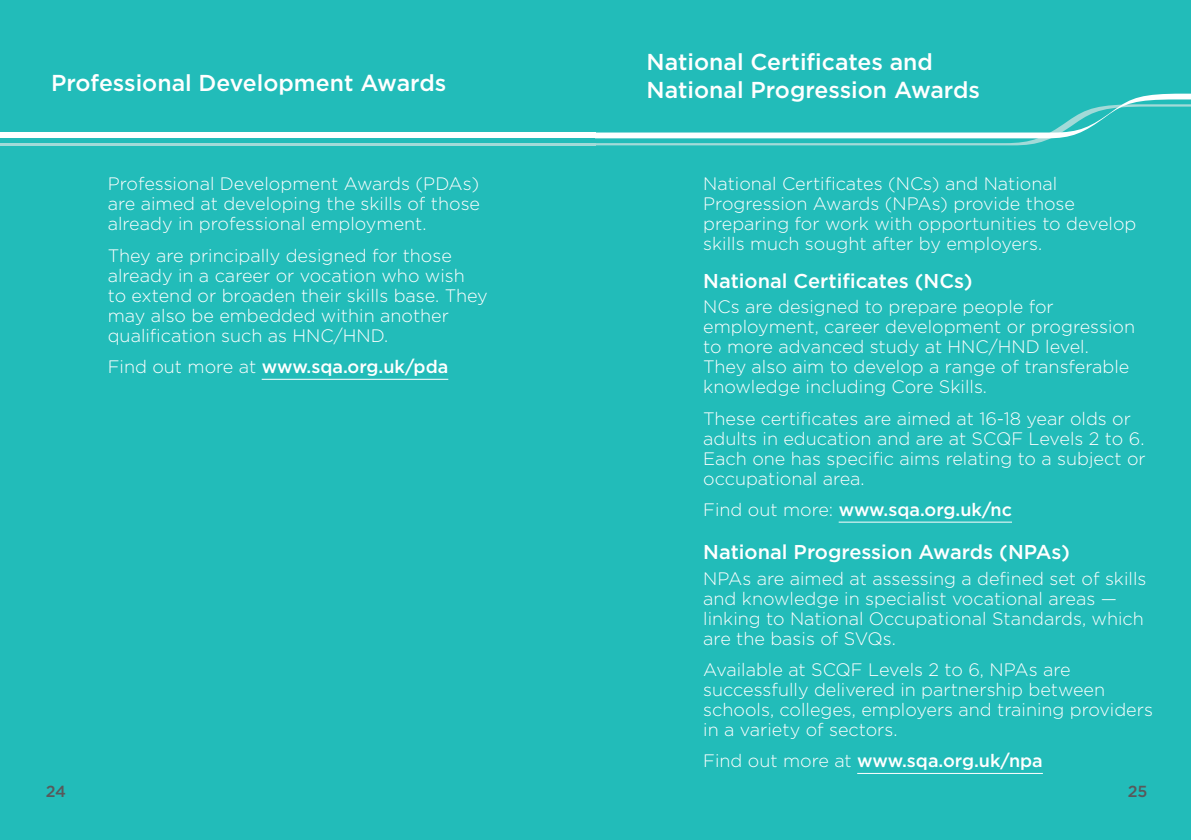
<style>
.page{position:relative;width:1191px;height:840px;background:#fff}
.page>*{position:absolute;margin:0;border:0;box-sizing:border-box;transform-origin:0 0}
.t1{font:500 23px/27.6px "Gotham";color:#fff}
.t2{font:500 20px "Gotham";color:#fff}
.t3{font:300 18px/20px "Gotham";color:#fff}
.t4{font:500 18px "Gotham";color:#fff}
.t5{font:500 16px "Gotham";color:#58595b}
.s1{font-weight:300}
</style>
<div class="page">
<div style="left:0;top:0;width:1191px;height:839px;background:#22bcb9"></div>
<hr style="left:262px;top:378px;width:186px;height:1px;background:#fff">
<svg style="left:595px;top:94px;width:596px;height:51px"></svg>
<div style="left:0;top:132px;width:595px;height:6px;background:#fff"></div>
<hr style="left:0;top:143px;width:595px;height:2px;background:#a2dad8">
<hr style="left:838px;top:521px;width:174px;height:1px;background:#fff">
<hr style="left:857px;top:772px;width:186px;height:1px;background:#fff">
<p class="t1" style="left:51px;top:69px;width:397px">Professional Development Awards</p>
<p class="t3" style="left:108px;top:174px;width:374px;text-align:justify">Professional Development Awards (PDAs) are aimed at developing the skills of those already in professional employment.</p>
<p class="t3" style="left:108px;top:245px;width:381px">They are principally designed for those already in a career or vocation who wish to extend or broaden their skills base. They may also be embedded within another qualification such as HNC/HND.</p>
<p class="t4" style="left:108px;top:356px;width:342px"><span class="s1">Find out more at</span> www.sqa.org.uk/pda</p>
<p class="t5" style="left:46px;top:781px;width:22px">24</p>
<p class="t1" style="left:646px;top:48px;width:335px">National Certificates and<br>National Progression Awards</p>
<p class="t3" style="left:703px;top:174px;width:435px">National Certificates (NCs) and National Progression Awards (NPAs) provide those preparing for work with opportunities to develop skills much sought after by employers.</p>
<p class="t2" style="left:703px;top:269px;width:271px">National Certificates (NCs)</p>
<p class="t3" style="left:703px;top:296px;width:433px">NCs are designed to prepare people for employment, career development or progression to more advanced study at HNC/HND level.<br>They also aim to develop a range of transferable knowledge including Core Skills.</p>
<p class="t3" style="left:703px;top:408px;width:444px">These certificates are aimed at 16-18 year olds or adults in education and are at SCQF Levels 2 to 6.<br>Each one has specific aims relating to a subject or occupational area.</p>
<p class="t4" style="left:703px;top:499px;width:310px"><span class="s1">Find out more:</span> www.sqa.org.uk/nc</p>
<p class="t2" style="left:703px;top:540px;width:368px">National Progression Awards (NPAs)</p>
<p class="t3" style="left:703px;top:567px;width:445px">NPAs are aimed at assessing a defined set of skills and knowledge in specialist vocational areas — linking to National Occupational Standards, which are the basis of SVQs.</p>
<p class="t3" style="left:703px;top:659px;width:451px">Available at SCQF Levels 2 to 6, NPAs are successfully delivered in partnership between schools, colleges, employers and training providers in a variety of sectors.</p>
<p class="t4" style="left:703px;top:750px;width:341px"><span class="s1">Find out more at</span> www.sqa.org.uk/npa</p>
<p class="t5" style="left:1127px;top:781px;width:21px">25</p>
</div>
